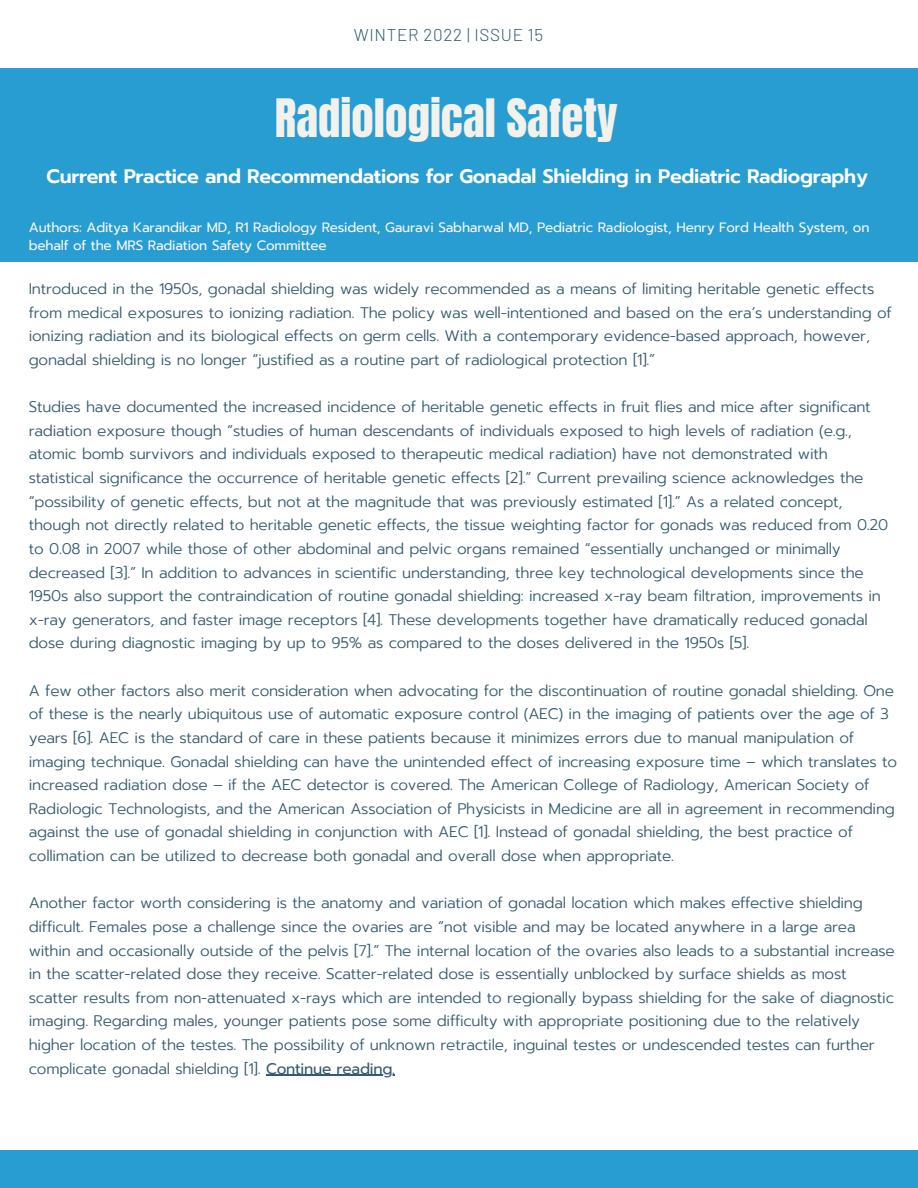
<style>
.page{position:relative;width:918px;height:1188px;background:#fff}
.page>*{position:absolute;margin:0;border:0;box-sizing:border-box;transform-origin:0 0}
.t1{font:45px "Anton";color:#f2f1ec}
.t2{font:600 19.5px "Prompt";letter-spacing:-.015em;color:#fff}
.t3{font:300 17.1px "Barlow";letter-spacing:.04em;color:#365b6d}
.t4{font:300 15.3px/23.7px "Prompt";letter-spacing:-.015em;color:#365b6d}
.t5{font:13.5px/18px "Prompt";letter-spacing:-.015em;color:#f7f7f7}
.s1{font-weight:400}
</style>
<div class="page">
<div style="left:0;top:69px;width:918px;height:193px;background:#289dd2"></div>
<div style="left:0;top:1150px;width:918px;height:38px;background:#289dd2"></div>
<hr style="left:266px;top:1075px;width:129px;height:1px;background:#365b6d">
<p class="t3" style="left:354px;top:24px;width:191px">WINTER 2022 | ISSUE 15</p>
<p class="t1" style="left:275px;top:86px;width:345px">Radiological Safety</p>
<p class="t2" style="left:46px;top:162px;width:823px">Current Practice and Recommendations for Gonadal Shielding in Pediatric Radiography</p>
<p class="t5" style="left:29px;top:218px;width:842px">Authors: Aditya Karandikar MD, R1 Radiology Resident, Gauravi Sabharwal MD, Pediatric Radiologist, Henry Ford Health System, on behalf of the MRS Radiation Safety Committee</p>
<p class="t4" style="left:29px;top:277px;width:865px">Introduced in the 1950s, gonadal shielding was widely recommended as a means of limiting heritable genetic effects from medical exposures to ionizing radiation. The policy was well-intentioned and based on the era’s understanding of ionizing radiation and its biological effects on germ cells. With a contemporary evidence-based approach, however, gonadal shielding is no longer “justified as a routine part of radiological protection [1].”</p>
<p class="t4" style="left:29px;top:395px;width:861px">Studies have documented the increased incidence of heritable genetic effects in fruit flies and mice after significant radiation exposure though “studies of human descendants of individuals exposed to high levels of radiation (e.g., atomic bomb survivors and individuals exposed to therapeutic medical radiation) have not demonstrated with statistical significance the occurrence of heritable genetic effects [2].” Current prevailing science acknowledges the “possibility of genetic effects, but not at the magnitude that was previously estimated [1].” As a related concept, though not directly related to heritable genetic effects, the tissue weighting factor for gonads was reduced from 0.20 to 0.08 in 2007 while those of other abdominal and pelvic organs remained “essentially unchanged or minimally decreased [3].” In addition to advances in scientific understanding, three key technological developments since the 1950s also support the contraindication of routine gonadal shielding: increased x-ray beam filtration, improvements in x-ray generators, and faster image receptors [4]. These developments together have dramatically reduced gonadal dose during diagnostic imaging by up to 95% as compared to the doses delivered in the 1950s [5].</p>
<p class="t4" style="left:29px;top:679px;width:870px">A few other factors also merit consideration when advocating for the discontinuation of routine gonadal shielding. One of these is the nearly ubiquitous use of automatic exposure control (AEC) in the imaging of patients over the age of 3 years [6]. AEC is the standard of care in these patients because it minimizes errors due to manual manipulation of imaging technique. Gonadal shielding can have the unintended effect of increasing exposure time – which translates to increased radiation dose – if the AEC detector is covered. The American College of Radiology, American Society of Radiologic Technologists, and the American Association of Physicists in Medicine are all in agreement in recommending against the use of gonadal shielding in conjunction with AEC [1]. Instead of gonadal shielding, the best practice of collimation can be utilized to decrease both gonadal and overall dose when appropriate.</p>
<p class="t4" style="left:29px;top:891px;width:867px">Another factor worth considering is the anatomy and variation of gonadal location which makes effective shielding difficult. Females pose a challenge since the ovaries are “not visible and may be located anywhere in a large area within and occasionally outside of the pelvis [7].” The internal location of the ovaries also leads to a substantial increase in the scatter-related dose they receive. Scatter-related dose is essentially unblocked by surface shields as most scatter results from non-attenuated x-rays which are intended to regionally bypass shielding for the sake of diagnostic imaging. Regarding males, younger patients pose some difficulty with appropriate positioning due to the relatively higher location of the testes. The possibility of unknown retractile, inguinal testes or undescended testes can further complicate gonadal shielding [1]. <span class="s1">Continue reading.</span></p>
</div>
